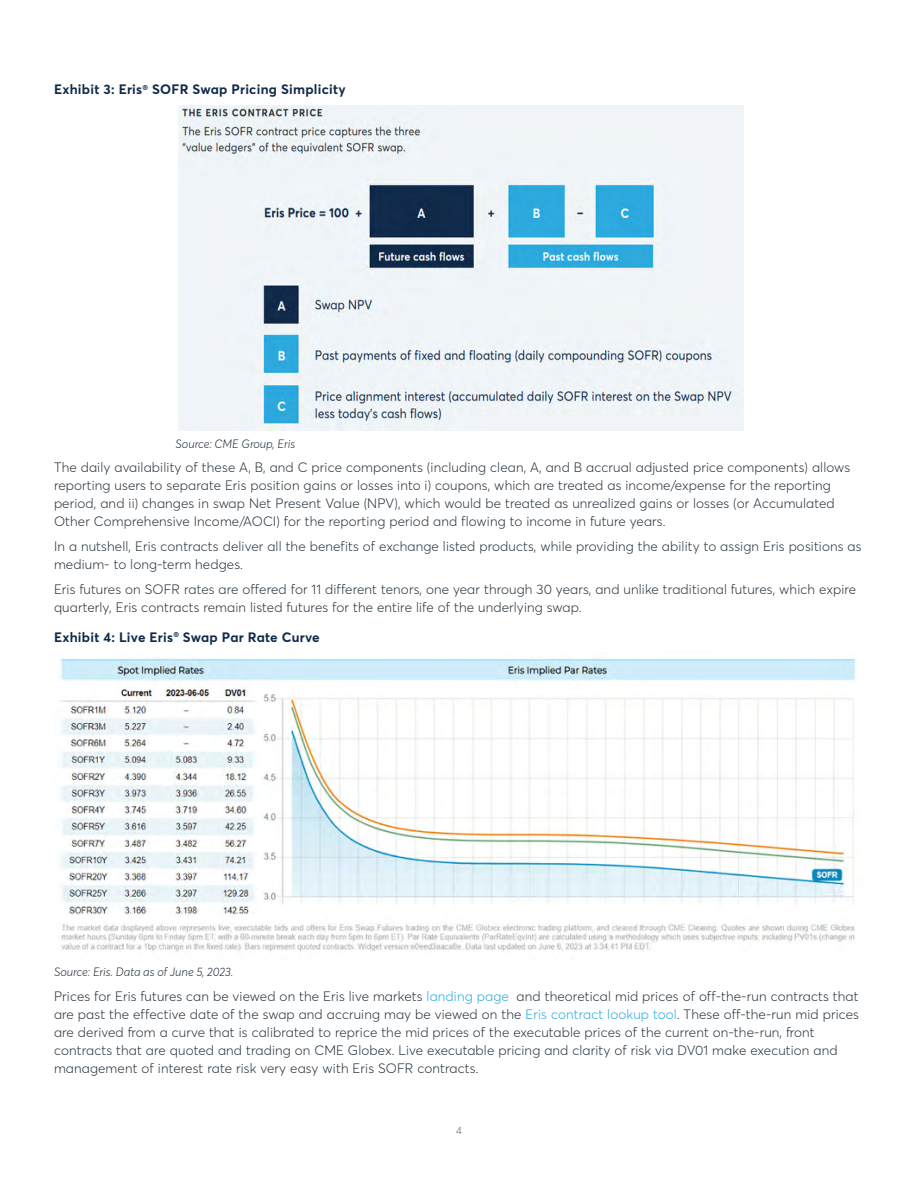
<style>
.page{position:relative;width:918px;height:1188px;background:#fff}
.page>*{position:absolute;margin:0;border:0;box-sizing:border-box;transform-origin:0 0}
.t1{font:300 13.5px/18px "Averta";letter-spacing:.01em;color:#25323c}
.t2{font:700 13.5px "Averta";letter-spacing:.02em;color:#112b4a}
.t3{font:italic 300 12px "Averta";color:#25323c}
.t4{font:300 10.5px "Averta";color:#5a6874}
.s1{color:#25a9e0}
</style>
<div class="page">
<img style="left:178px;top:105px;width:566px;height:326px">
<img style="left:59px;top:655px;width:797px;height:297px">
<p class="t2" style="left:54px;top:80px;width:293px">Exhibit 3: Eris<sup>®</sup> SOFR Swap Pricing Simplicity</p>
<p class="t3" style="left:176px;top:435px;width:121px">Source: CME Group, Eris</p>
<p class="t1" style="left:54px;top:458px;width:798px">The daily availability of these A, B, and C price components (including clean, A, and B accrual adjusted price components) allows reporting users to separate Eris position gains or losses into i) coupons, which are treated as income/expense for the reporting period, and ii) changes in swap Net Present Value (NPV), which would be treated as unrealized gains or losses (or Accumulated Other Comprehensive Income/AOCI) for the reporting period and flowing to income in future years.</p>
<p class="t1" style="left:54px;top:537px;width:809px">In a nutshell, Eris contracts deliver all the benefits of exchange listed products, while providing the ability to assign Eris positions as medium- to long-term hedges.</p>
<p class="t1" style="left:54px;top:580px;width:804px">Eris futures on SOFR rates are offered for 11 different tenors, one year through 30 years, and unlike traditional futures, which expire quarterly, Eris contracts remain listed futures for the entire life of the underlying swap.</p>
<p class="t2" style="left:54px;top:627px;width:267px">Exhibit 4: Live Eris<sup>®</sup> Swap Par Rate Curve</p>
<p class="t3" style="left:54px;top:964px;width:181px">Source: Eris. Data as of June 5, 2023.</p>
<p class="t1" style="left:54px;top:987px;width:807px">Prices for Eris futures can be viewed on the Eris live markets <span class="s1">landing page</span> and theoretical mid prices of off-the-run contracts that are past the effective date of the swap and accruing may be viewed on the <span class="s1">Eris contract lookup tool</span>. These off-the-run mid prices are derived from a curve that is calibrated to reprice the mid prices of the executable prices of the current on-the-run, front contracts that are quoted and trading on CME Globex. Live executable pricing and clarity of risk via DV01 make execution and management of interest rate risk very easy with Eris SOFR contracts.</p>
<p class="t4" style="left:456px;top:1123px;width:7px">4</p>
</div>
